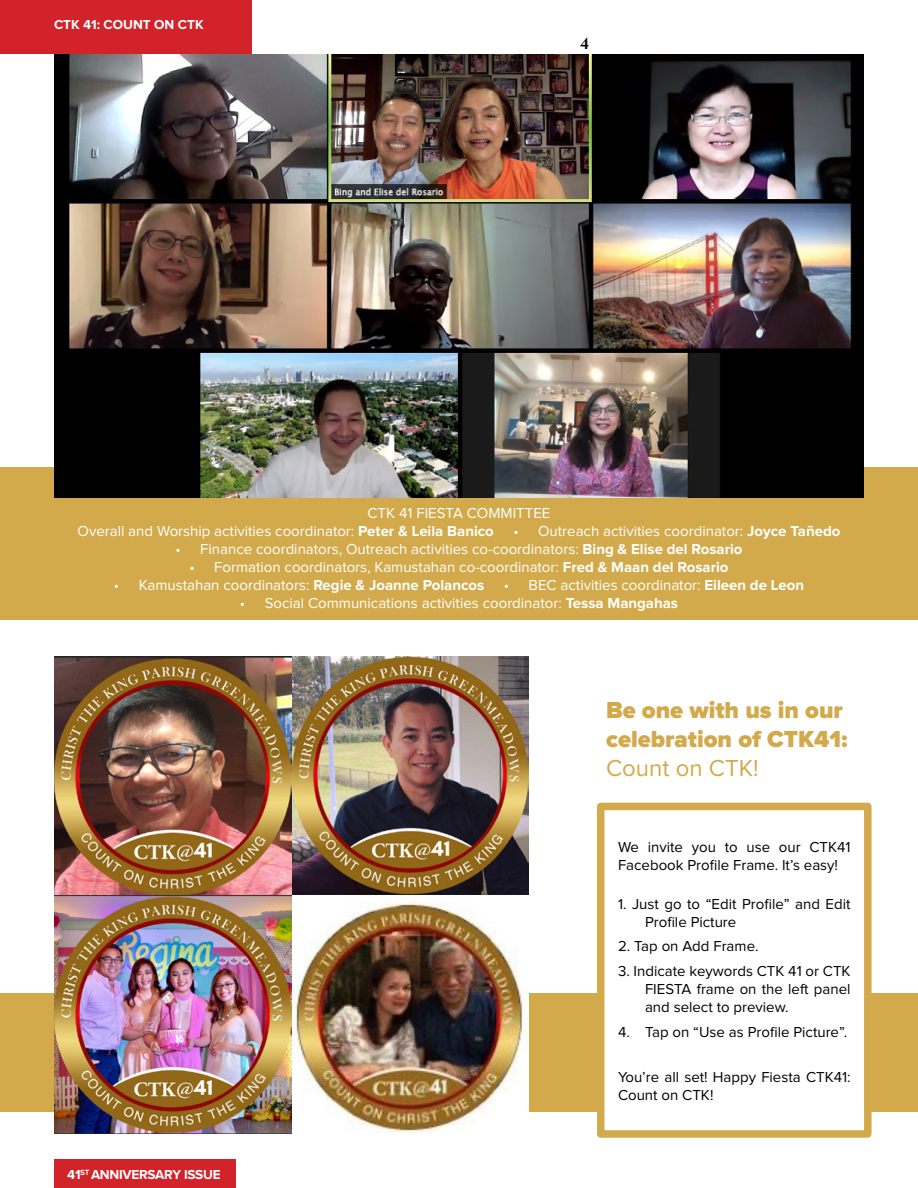
<style>
.page{position:relative;width:918px;height:1188px;background:#fff}
.page>*{position:absolute;margin:0;border:0;box-sizing:border-box;transform-origin:0 0}
.t1{font:900 24px/28.8px "Proxima Nova";color:#d2aa4c}
.t2{font:24px "Proxima Nova";color:#d2aa4c}
.t3{font:700 16.5px "Adobe Caslon Pro";color:#000}
.t4{font:15px/18px "Proxima Nova";color:#fff}
.t5{font:15px/18px "Proxima Nova";color:#000}
.t6{font:700 13.5px "Proxima Nova";letter-spacing:-.01em;color:#fff}
.s1{font-weight:700}
</style>
<div class="page">
<div style="left:0;top:468px;width:918px;height:152px;background:#d2aa4c"></div>
<div style="left:0;top:994px;width:918px;height:118px;background:#d2aa4c"></div>
<div style="left:601px;top:806px;width:267px;height:328px;background:#fff"></div>
<div style="left:597px;top:803px;width:275px;height:335px;border:8px solid #d2aa4c"></div>
<img style="left:54px;top:54px;width:810px;height:443px">
<div style="left:0;top:0;width:252px;height:54px;background:#d2232a"></div>
<img style="left:291px;top:901px;width:237px;height:232px">
<img style="left:54px;top:657px;width:474px;height:238px">
<img style="left:54px;top:895px;width:237px;height:239px">
<div style="left:54px;top:1160px;width:181px;height:28px;background:#d2232a"></div>
<p class="t6" style="left:54px;top:19px;width:151px">CTK 41: COUNT ON CTK</p>
<p class="t3" style="left:580px;top:34px;width:10px">4</p>
<p class="t4" style="left:78px;top:504px;width:474px;text-indent:290px">CTK 41 FIESTA COMMITTEE<br>Overall and Worship activities coordinator: <span class="s1">Peter &amp; Leila Banico</span></p>
<p class="t4" style="left:513px;top:522px;width:329px">• Outreach activities coordinator: <span class="s1">Joyce Tañedo</span></p>
<p class="t4" style="left:175px;top:540px;width:569px">• Finance coordinators, Outreach activities co-coordinators: <span class="s1">Bing &amp; Elise del Rosario</span></p>
<p class="t4" style="left:189px;top:558px;width:541px">• Formation coordinators, Kamustahan co-coordinator: <span class="s1">Fred &amp; Maan del Rosario</span></p>
<p class="t4" style="left:114px;top:576px;width:372px">• Kamustahan coordinators: <span class="s1">Regie &amp; Joanne Polancos</span></p>
<p class="t4" style="left:504px;top:576px;width:302px">• BEC activities coordinator: <span class="s1">Eileen de Leon</span></p>
<p class="t4" style="left:240px;top:594px;width:440px">• Social Communications activities coordinator: <span class="s1">Tessa Mangahas</span></p>
<h1 class="t1" style="left:606px;top:697px;width:243px">Be one with us in our celebration of CTK41:</h1>
<h1 class="t2" style="left:606px;top:757px;width:154px">Count on CTK!</h1>
<p class="t6" style="left:67px;top:1169px;width:74px">41<sup>ST</sup> Anniversary</p>
<p class="t6" style="left:184px;top:1169px;width:38px">ISSUE</p>
<p class="t5" style="left:618px;top:839px;width:234px">We invite you to use our CTK41<br>Facebook Profile Frame. It’s easy!</p>
<p class="t5" style="left:645px;top:895px;width:207px;text-indent:-27px">1. Just go to “Edit Profile” and Edit<br>Profile Picture</p>
<p class="t5" style="left:618px;top:938px;width:142px">2. Tap on Add Frame.</p>
<p class="t5" style="left:645px;top:963px;width:207px;text-align:justify;text-indent:-27px">3. Indicate keywords CTK 41 or CTK FIESTA frame on the left panel and select to preview.</p>
<p class="t5" style="left:618px;top:1024px;width:231px">4. Tap on “Use as Profile Picture”.</p>
<p class="t5" style="left:618px;top:1069px;width:234px">You’re all set! Happy Fiesta CTK41:<br>Count on CTK!</p>
</div>
